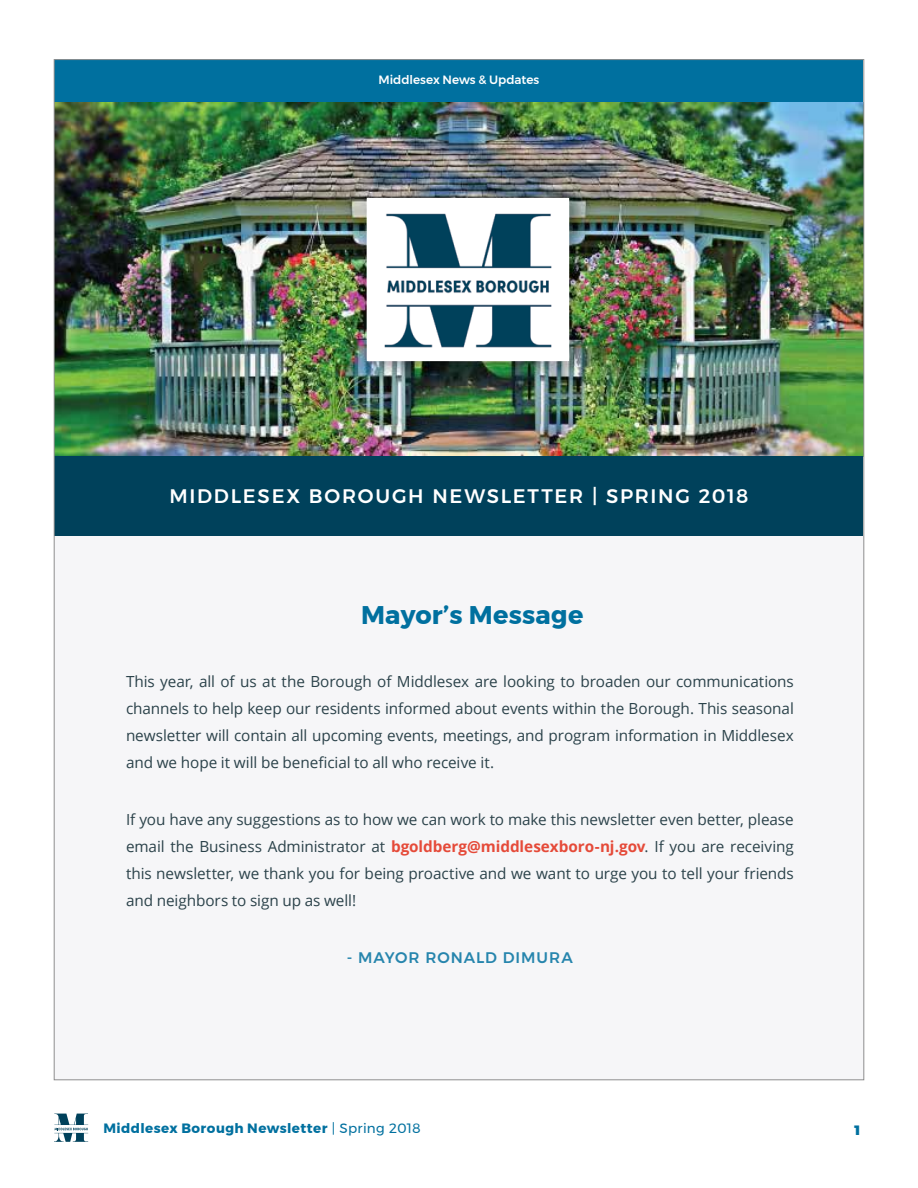
<style>
.page{position:relative;width:918px;height:1188px;background:#fff}
.page>*{position:absolute;margin:0;border:0;box-sizing:border-box;transform-origin:0 0}
.t1{font:700 25.5px "Montserrat";letter-spacing:.01em;color:#00709f}
.t2{font:500 19.5px "Montserrat";letter-spacing:.09em;color:#fff}
.t3{font:15.3px/27px "Open Sans";letter-spacing:-.005em;color:#2b424a;text-align:justify}
.t4{font:500 15.3px "Montserrat";letter-spacing:.06em;color:#2685ad}
.t5{font:700 13.5px "Montserrat";letter-spacing:.03em;color:#00709f}
.t6{font:900 13.5px "Montserrat";color:#00709f}
.t7{font:500 12px "Montserrat";color:#fff}
.s1{font-weight:700;color:#e54a39}
.s2{font-weight:400}
</style>
<div class="page">
<svg style="left:54px;top:1114px;width:34px;height:28px"></svg>
<div style="left:54px;top:315px;width:810px;height:765px;background:#f6f6f8"></div>
<img style="left:56px;top:102px;width:806px;height:354px">
<div style="left:55px;top:59px;width:808px;height:43px;background:#00709f"></div>
<div style="left:55px;top:456px;width:808px;height:79px;background:#00415b"></div>
<img style="left:367px;top:198px;width:202px;height:162px">
<p class="t7" style="left:379px;top:70px;width:162px">Middlesex News &amp; Updates</p>
<p class="t2" style="left:169px;top:481px;width:581px">MIDDLESEX BOROUGH NEWSLETTER | SPRING 2018</p>
<h1 class="t1" style="left:361px;top:595px;width:224px">Mayor’s Message</h1>
<p class="t3" style="left:126px;top:668px;width:669px">This year, all of us at the Borough of Middlesex are looking to broaden our communications channels to help keep our residents informed about events within the Borough. This seasonal newsletter will contain all upcoming events, meetings, and program information in Middlesex and we hope it will be beneficial to all who receive it.</p>
<p class="t3" style="left:126px;top:806px;width:669px">If you have any suggestions as to how we can work to make this newsletter even better, please email the Business Administrator at <span class="s1">bgoldberg@middlesexboro-nj.gov</span>. If you are receiving this newsletter, we thank you for being proactive and we want to urge you to tell your friends and neighbors to sign up as well!</p>
<p class="t4" style="left:347px;top:946px;width:227px">- MAYOR RONALD DIMURA</p>
<p class="t5" style="left:104px;top:1118px;width:319px">Middlesex Borough Newsletter <span class="s2">| Spring 2018</span></p>
<p class="t6" style="left:855px;top:1119px;width:7px">1</p>
</div>
